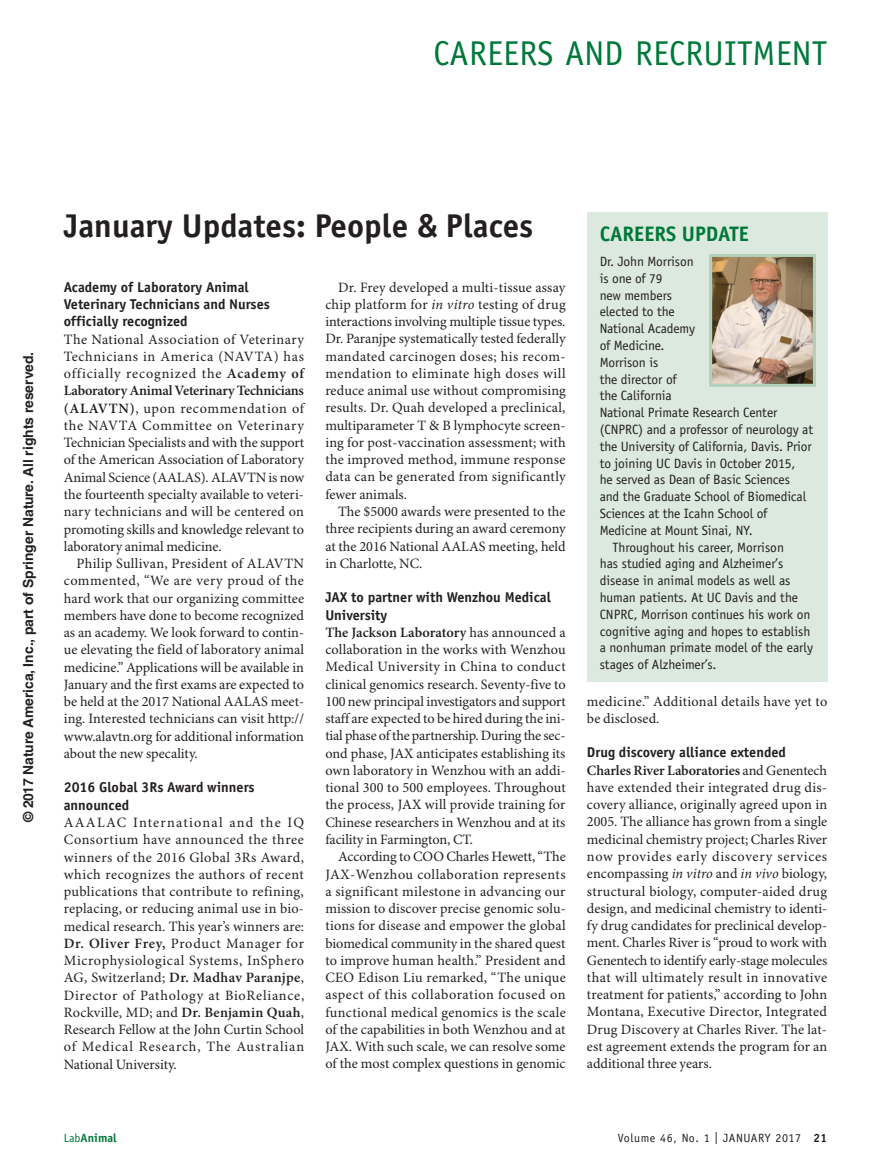
<style>
.page{position:relative;width:891px;height:1175px;background:#fff}
.page>*{position:absolute;margin:0;border:0;box-sizing:border-box;transform-origin:0 0}
.t1{font:34.5px "Officina Sans Std";letter-spacing:.005em;color:#007839}
.t2{font:700 33px "Officina Sans Std";color:#231f20}
.t3{font:700 21px "Officina Sans Std";color:#007839}
.t4{font:14.25px/17.2px "Minion Pro";color:#231f20;text-align:justify}
.t5{font:700 14.25px/17.2px "Officina Sans Std";color:#231f20}
.t6{font:14.25px/17.2px "Minion Pro";letter-spacing:.02em;color:#231f20}
.t7{font:700 13.95px "Helvetica LT Std";color:#231f20}
.t8{font:13.5px "Officina Sans Std";letter-spacing:-.005em;color:#231f20}
.t9{font:12px "Officina Sans Std";letter-spacing:.05em;color:#231f20}
.t10{font:700 12px "Officina Sans Std";color:#007839}
.s1{font-weight:600}
.s2{font-style:italic}
.s3{font-weight:400}
.s4{font-family:"Officina Serif Std";font-weight:700}
</style>
<div class="page">
<div style="left:587px;top:213px;width:240px;height:469px;background:#dbe9df"></div>
<img style="left:713px;top:258px;width:99px;height:125px">
<div style="left:709px;top:254px;width:107px;height:133px;border:3px solid #b1d1bb"></div>
<h1 class="t1" style="left:434px;top:33px;width:395px">CAREERS AND RECRUITMENT</h1>
<p class="t7" style="left:20px;top:822px;width:472px;rotate:-90deg">© 2017 Nature America, Inc., part of Springer Nature. All rights reserved.</p>
<h2 class="t2" style="left:64px;top:205px;width:471px">January Updates: People &amp; Places</h2>
<p class="t5" style="left:64px;top:278px;width:208px">Academy of Laboratory Animal<br>Veterinary Technicians and Nurses officially recognized</p>
<p class="t4" style="left:64px;top:331px;width:242px">The National Association of Veterinary Technicians in America (NAVTA) has officially recognized the <span class="s1">Academy of Laboratory Animal Veterinary Technicians (ALAVTN)</span>, upon recommendation of the NAVTA Committee on Veterinary Technician Specialists and with the support of the American Association of Laboratory Animal Science (AALAS). ALAVTN is now the fourteenth specialty available to veteri&shy;nary technicians and will be centered on promoting skills and knowledge relevant to laboratory animal medicine.</p>
<p class="t4" style="left:64px;top:555px;width:242px;text-indent:13px">Philip Sullivan, President of ALAVTN commented, “We are very proud of the hard work that our organizing committee members have done to become recognized as an academy. We look forward to contin&shy;ue elevating the field of laboratory animal medicine.” Applications will be available in January and the first exams are expected to be held at the 2017 National AALAS meet&shy;ing. Interested technicians can visit http:// www.alavtn.org for additional information about the new specality.</p>
<p class="t5" style="left:64px;top:779px;width:192px">2016 Global 3Rs Award winners announced</p>
<p class="t4" style="left:64px;top:814px;width:242px">AAALAC International and the IQ Consortium have announced the three winners of the 2016 Global 3Rs Award, which recognizes the authors of recent publications that contribute to refining, replacing, or reducing animal use in bio&shy;medical research. This year’s winners are:<br><span class="s1">Dr. Oliver Frey,</span> Product Manager for Microphysiological Systems, InSphero AG, Switzerland; <span class="s1">Dr. Madhav Paranjpe</span>, Director of Pathology at BioReliance, Rockville, MD; and <span class="s1">Dr. Benjamin Quah</span>, Research Fellow at the John Curtin School of Medical Research, The Australian National University.</p>
<p class="t4" style="left:325px;top:279px;width:242px;text-indent:13px">Dr. Frey developed a multi-tissue assay chip platform for <span class="s2">in vitro</span> testing of drug interactions involving multiple tissue types.<br>Dr. Paranjpe systematically tested federally mandated carcinogen doses; his recom&shy;mendation to eliminate high doses will reduce animal use without compromising results. Dr. Quah developed a preclinical, multiparameter T &amp; B lymphocyte screen&shy;ing for post-vaccination assessment; with the improved method, immune response data can be generated from significantly fewer animals.</p>
<p class="t4" style="left:325px;top:503px;width:242px;text-indent:13px">The $5000 awards were presented to the three recipients during an award ceremony at the 2016 National AALAS meeting, held in Charlotte, NC.</p>
<p class="t5" style="left:325px;top:588px;width:227px">JAX to partner with Wenzhou Medical<br>University</p>
<p class="t4" style="left:325px;top:624px;width:242px"><span class="s1">The Jackson Laboratory</span> has announced a collaboration in the works with Wenzhou Medical University in China to conduct clinical genomics research. Seventy-five to 100 new principal investigators and support staff are expected to be hired during the ini&shy;tial phase of the partnership. During the sec&shy;ond phase, JAX anticipates establishing its own laboratory in Wenzhou with an addi&shy;tional 300 to 500 employees. Throughout the process, JAX will provide training for Chinese researchers in Wenzhou and at its facility in Farmington, CT.</p>
<p class="t4" style="left:325px;top:848px;width:242px;text-indent:13px">According to COO Charles Hewett, “The JAX-Wenzhou collaboration represents a significant milestone in advancing our mission to discover precise genomic solu&shy;tions for disease and empower the global biomedical community in the shared quest to improve human health.” President and CEO Edison Liu remarked, “The unique aspect of this collaboration focused on functional medical genomics is the scale of the capabilities in both Wenzhou and at JAX. With such scale, we can resolve some of the most complex questions in genomic</p>
<h3 class="t3" style="left:600px;top:220px;width:151px">CAREERS UPDATE</h3>
<p class="t8" style="left:600px;top:253px;width:96px">Dr. John Morrison</p>
<p class="t8" style="left:600px;top:270px;width:65px">is one of 79</p>
<p class="t8" style="left:600px;top:287px;width:74px">new members</p>
<p class="t8" style="left:600px;top:304px;width:77px">elected to the</p>
<p class="t8" style="left:600px;top:321px;width:97px">National Academy</p>
<p class="t8" style="left:600px;top:337px;width:66px">of Medicine.</p>
<p class="t8" style="left:600px;top:354px;width:60px">Morrison is</p>
<p class="t8" style="left:600px;top:371px;width:79px">the director of</p>
<p class="t8" style="left:600px;top:388px;width:74px">the California</p>
<p class="t8" style="left:600px;top:405px;width:179px">National Primate Research Center</p>
<p class="t8" style="left:600px;top:421px;width:215px">(CNPRC) and a professor of neurology at</p>
<p class="t8" style="left:600px;top:438px;width:214px">the University of California, Davis. Prior</p>
<p class="t8" style="left:600px;top:455px;width:197px">to joining UC Davis in October 2015,</p>
<p class="t8" style="left:600px;top:472px;width:192px">he served as Dean of Basic Sciences</p>
<p class="t8" style="left:600px;top:489px;width:208px">and the Graduate School of Biomedical</p>
<p class="t8" style="left:600px;top:505px;width:169px">Sciences at the Icahn School of</p>
<p class="t8" style="left:600px;top:522px;width:155px">Medicine at Mount Sinai, NY.</p>
<p class="t8" style="left:612px;top:539px;width:173px">Throughout his career, Morrison</p>
<p class="t8" style="left:600px;top:556px;width:185px">has studied aging and Alzheimer’s</p>
<p class="t8" style="left:600px;top:572px;width:192px">disease in animal models as well as</p>
<p class="t8" style="left:600px;top:589px;width:200px">human patients. At UC Davis and the</p>
<p class="t8" style="left:600px;top:606px;width:212px">CNPRC, Morrison continues his work on</p>
<p class="t8" style="left:600px;top:623px;width:212px">cognitive aging and hopes to establish</p>
<p class="t8" style="left:600px;top:640px;width:215px">a nonhuman primate model of the early</p>
<p class="t8" style="left:600px;top:656px;width:118px">stages of Alzheimer’s.</p>
<p class="t6" style="left:587px;top:693px;width:242px">medicine.” Additional details have yet to be disclosed.</p>
<p class="t5" style="left:587px;top:743px;width:201px">Drug discovery alliance extended</p>
<p class="t4" style="left:587px;top:762px;width:242px"><span class="s1">Charles River Laboratories</span> and Genentech have extended their integrated drug dis&shy;covery alliance, originally agreed upon in 2005. The alliance has grown from a single medicinal chemistry project; Charles River now provides early discovery services encompassing <span class="s2">in vitro</span> and <span class="s2">in vivo</span> biology, structural biology, computer-aided drug design, and medicinal chemistry to identi&shy;fy drug candidates for preclinical develop&shy;ment. Charles River is “proud to work with Genentech to identify early-stage molecules that will ultimately result in innovative treatment for patients,” according to John Montana, Executive Director, Integrated Drug Discovery at Charles River. The lat&shy;est agreement extends the program for an additional three years.</p>
<p class="t10" style="left:64px;top:1130px;width:54px"><span class="s3">Lab</span>Animal</p>
<p class="t9" style="left:618px;top:1131px;width:211px">Volume 46, No. 1 | JANUARY 2017 <span class="s4">21</span></p>
</div>
